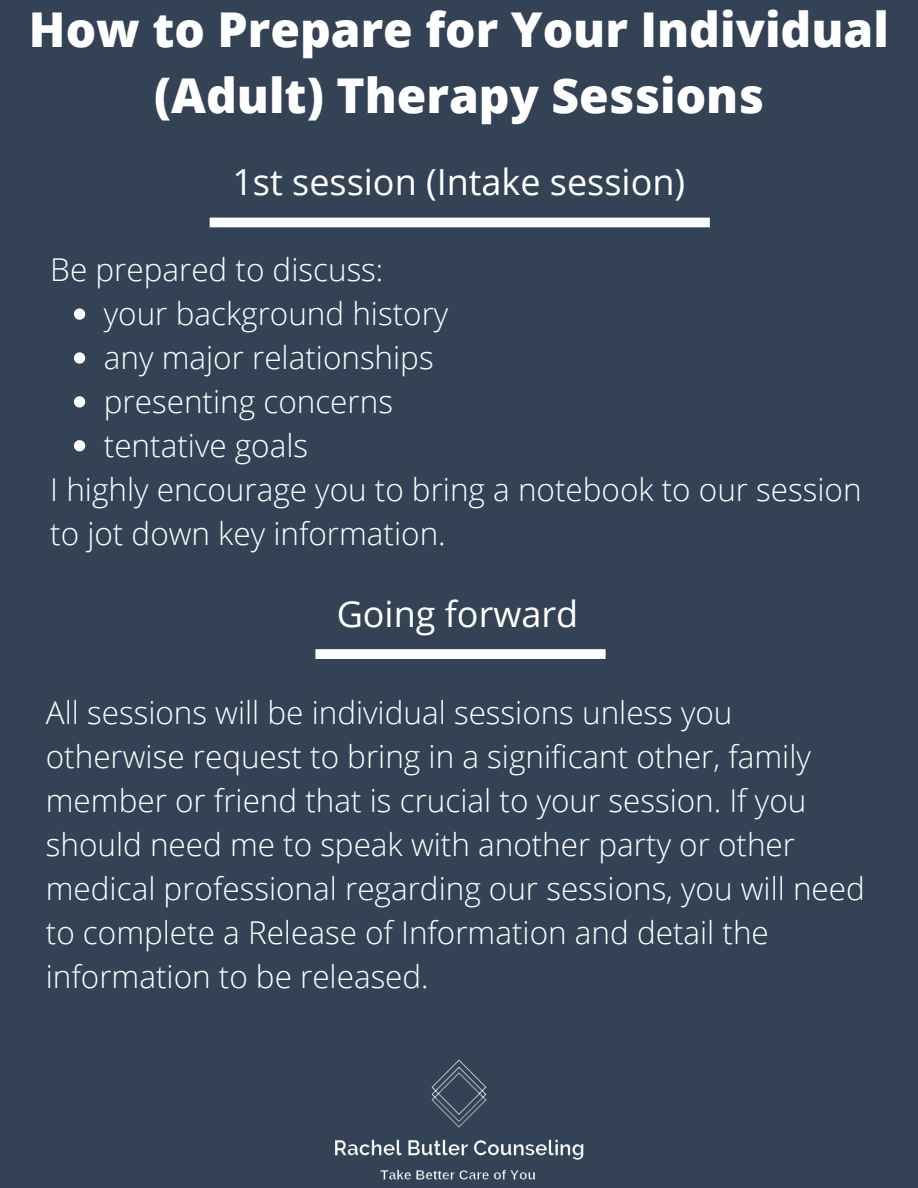
<style>
.page{position:relative;width:918px;height:1188px;background:#334355}
.page>*{position:absolute;margin:0;border:0;box-sizing:border-box;transform-origin:0 0}
.t1{font:800 48px/66.3px "Open Sans";color:#fff;text-align:center}
.t2{font:36px "Open Sans";color:#fff}
.t3{font:300 31.5px/43.8px "Open Sans";color:#fff}
</style>
<div class="page">
<svg style="left:74px;top:308px;width:11px;height:12px"></svg>
<svg style="left:74px;top:352px;width:11px;height:12px"></svg>
<svg style="left:74px;top:396px;width:11px;height:11px"></svg>
<svg style="left:74px;top:440px;width:11px;height:11px"></svg>
<img style="left:335px;top:1060px;width:249px;height:120px">
<div style="left:210px;top:218px;width:500px;height:9px;background:#fff"></div>
<svg style="left:315px;top:649px;width:291px;height:10px;background:#fafafa"></svg>
<h1 class="t1" style="left:29px;top:-5px;width:862px">How to Prepare for Your Individual (Adult) Therapy Sessions</h1>
<p class="t2" style="left:232px;top:157px;width:454px">1st session (Intake session)</p>
<p class="t3" style="left:50px;top:247px;width:335px">Be prepared to discuss:</p>
<p class="t3" style="left:104px;top:291px;width:346px">your background history any major relationships presenting concerns tentative goals</p>
<p class="t3" style="left:50px;top:467px;width:813px">I highly encourage you to bring a notebook to our session to jot down key information.</p>
<p class="t2" style="left:337px;top:588px;width:243px">Going forward</p>
<p class="t3" style="left:46px;top:690px;width:821px">All sessions will be individual sessions unless you otherwise request to bring in a significant other, family member or friend that is crucial to your session. If you should need me to speak with another party or other medical professional regarding our sessions, you will need to complete a Release of Information and detail the information to be released.</p>
</div>
